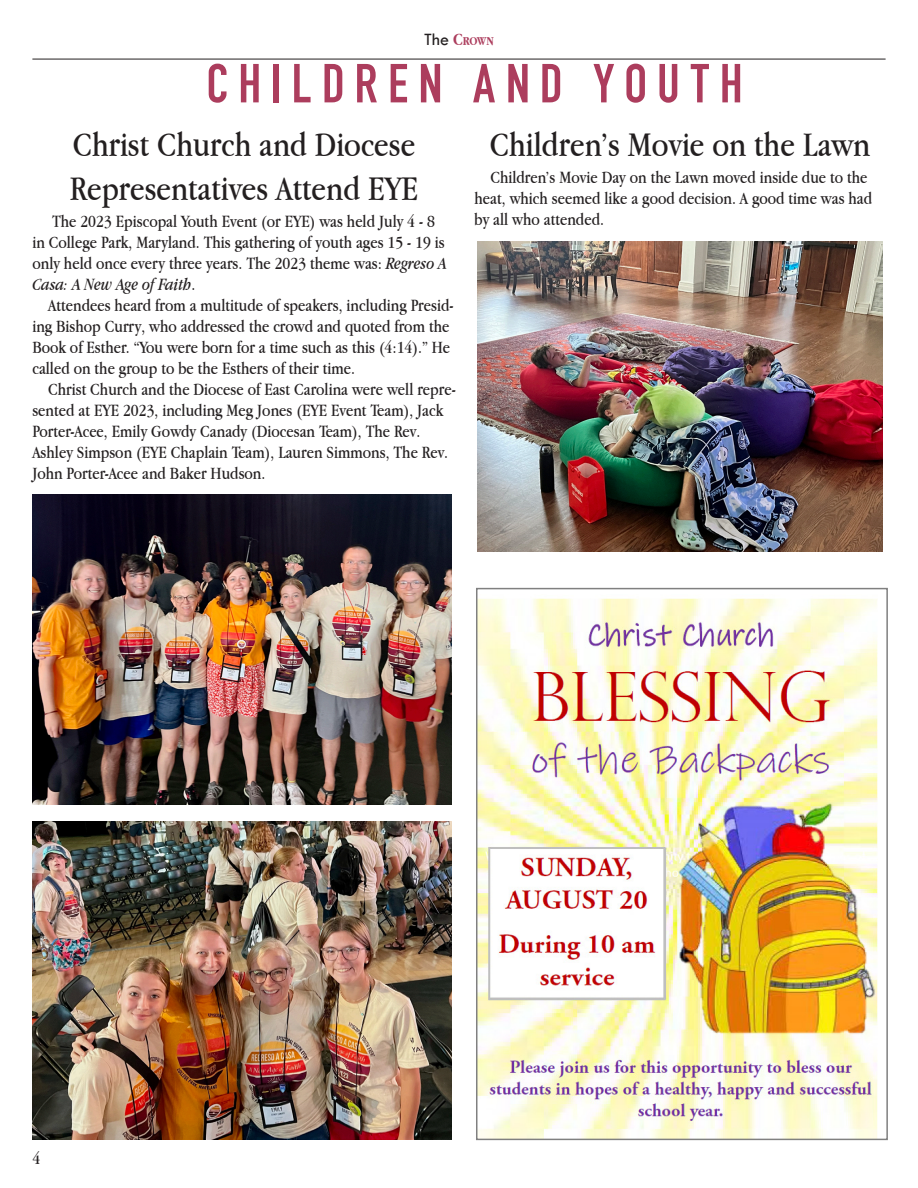
<style>
.page{position:relative;width:918px;height:1188px;background:#fff}
.page>*{position:absolute;margin:0;border:0;box-sizing:border-box;transform-origin:0 0}
.t1{font:700 54px "DIN Condensed";letter-spacing:.185em;color:#ac3d5d}
.t2{font:36px "Apple Garamond";color:#231f20}
.t3{font:18px/21px "Apple Garamond";color:#231f20}
.t4{font:700 12.6px "Apple Garamond";color:#ac3d5d}
.s1{font-family:"Tw Cen";font-weight:400;font-size:18px;color:#231f20}
.s2{font-size:18px}
.s3{font-style:italic}
</style>
<div class="page">
<hr style="left:32px;top:59px;width:854px;height:1px;background:#231f20">
<img style="left:32px;top:494px;width:419px;height:311px">
<img style="left:32px;top:822px;width:419px;height:318px">
<img style="left:478px;top:242px;width:405px;height:310px">
<img style="left:479px;top:598px;width:399px;height:539px">
<div style="left:476px;top:588px;width:412px;height:552px;border:2px solid #808080"></div>
<p class="t4" style="left:424px;top:34px;width:71px"><span class="s1">The</span> <span class="s2">C</span>ROWN</p>
<p class="t1" style="left:206px;top:47px;width:538px">CHILDREN AND YOUTH</p>
<p class="t2" style="left:73px;top:124px;width:344px">Christ Church and Diocese</p>
<p class="t2" style="left:70px;top:167px;width:350px">Representatives Attend EYE</p>
<p class="t3" style="left:32px;top:210px;width:416px;text-indent:20px">The 2023 Episcopal Youth Event (or EYE) was held July 4 - 8 in College Park, Maryland. This gathering of youth ages 15 - 19 is only held once every three years. The 2023 theme was: <span class="s3">Regreso A Casa: A New Age of Faith</span>.</p>
<p class="t3" style="left:32px;top:294px;width:423px;text-indent:16px">Attendees heard from a multitude of speakers, including Presid&shy;ing Bishop Curry, who addressed the crowd and quoted from the Book of Esther. “You were born for a time such as this (4:14).” He called on the group to be the Esthers of their time.</p>
<p class="t3" style="left:32px;top:378px;width:425px;text-indent:16px">Christ Church and the Diocese of East Carolina were well repre&shy;sented at EYE 2023, including Meg Jones (EYE Event Team), Jack Porter-Acee, Emily Gowdy Canady (Diocesan Team), The Rev.<br>Ashley Simpson (EYE Chaplain Team), Lauren Simmons, The Rev.<br>John Porter-Acee and Baker Hudson.</p>
<p class="t2" style="left:490px;top:124px;width:382px">Children’s Movie on the Lawn</p>
<p class="t3" style="left:475px;top:167px;width:399px;text-indent:16px">Children’s Movie Day on the Lawn moved inside due to the heat, which seemed like a good decision. A good time was had by all who attended.</p>
<p class="t3" style="left:32px;top:1147px;width:9px">4</p>
</div>
